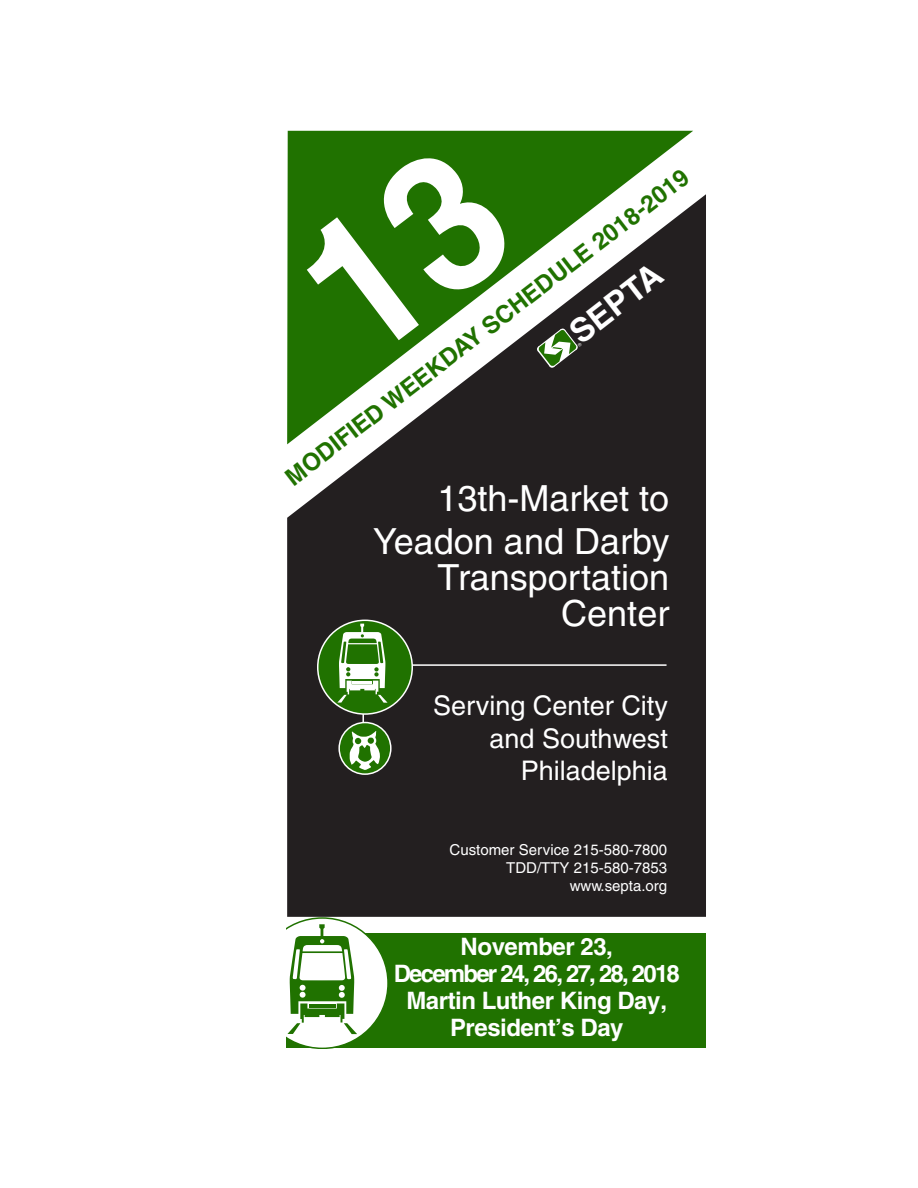
<style>
.page{position:relative;width:918px;height:1188px;background:#fff}
.page>*{position:absolute;margin:0;border:0;box-sizing:border-box;transform-origin:0 0}
.t1{font:36px/43.2px "Helvetica";color:#fff;text-align:right}
.t2{font:700 33px "Helvetica";color:#fff}
.t3{font:27px/32.2px "Helvetica";color:#fff;text-align:right}
.t4{font:700 24px/27px "Helvetica";letter-spacing:-.02em;color:#fff;text-align:center}
.t5{font:700 24px "Helvetica";color:#207200}
.t6{font:15px/18px "Helvetica";color:#fff;text-align:right}
</style>
<div class="page">
<div style="left:287px;top:194px;width:419px;height:723px;background:#231f20"></div>
<svg style="left:287px;top:131px;width:406px;height:313px"></svg>
<hr style="left:362px;top:712px;width:2px;height:55px;background:#fff">
<div style="left:339px;top:723px;width:52px;height:51px;background:#207200;border-radius:50%"></div>
<div style="left:338px;top:722px;width:54px;height:53px;border:2px solid #fff;border-radius:50%"></div>
<hr style="left:409px;top:664px;width:258px;height:2px;background:#fff">
<div style="left:318px;top:620px;width:94px;height:94px;background:#207200;border-radius:50%"></div>
<div style="left:317px;top:620px;width:96px;height:95px;border:2px solid #fff;border-radius:50%"></div>
<svg style="left:337px;top:624px;width:51px;height:79px"></svg>
<svg style="left:350px;top:731px;width:30px;height:39px"></svg>
<div style="left:286px;top:934px;width:420px;height:114px;background:#207200"></div>
<svg style="left:286px;top:918px;width:103px;height:130px"></svg>
<svg style="left:293px;top:141px;width:228px;height:218px"></svg>
<svg style="left:537px;top:328px;width:45px;height:40px"></svg>
<p class="t5" style="left:281px;top:470px;width:503px;rotate:-38deg">MODIFIED WEEKDAY SCHEDULE 2018-2019</p>
<h2 class="t2" style="left:562px;top:321px;width:109px;rotate:-38deg">SEPTA</h2>
<h1 class="t1" style="left:373px;top:477px;width:298px">13th-Market to<br>Yeadon and Darby</h1>
<h1 class="t1" style="left:437px;top:559px;width:233px;line-height:36px">Transportation<br>Center</h1>
<p class="t3" style="left:433px;top:690px;width:236px">Serving Center City and Southwest<br>Philadelphia</p>
<p class="t6" style="left:450px;top:841px;width:219px">Customer Service 215-580-7800<br>TDD/TTY 215-580-7853 www.septa.org</p>
<p class="t4" style="left:394px;top:933px;width:288px">November 23,<br>December 24, 26, 27, 28, 2018<br>Martin Luther King Day,<br>President’s Day</p>
</div>
